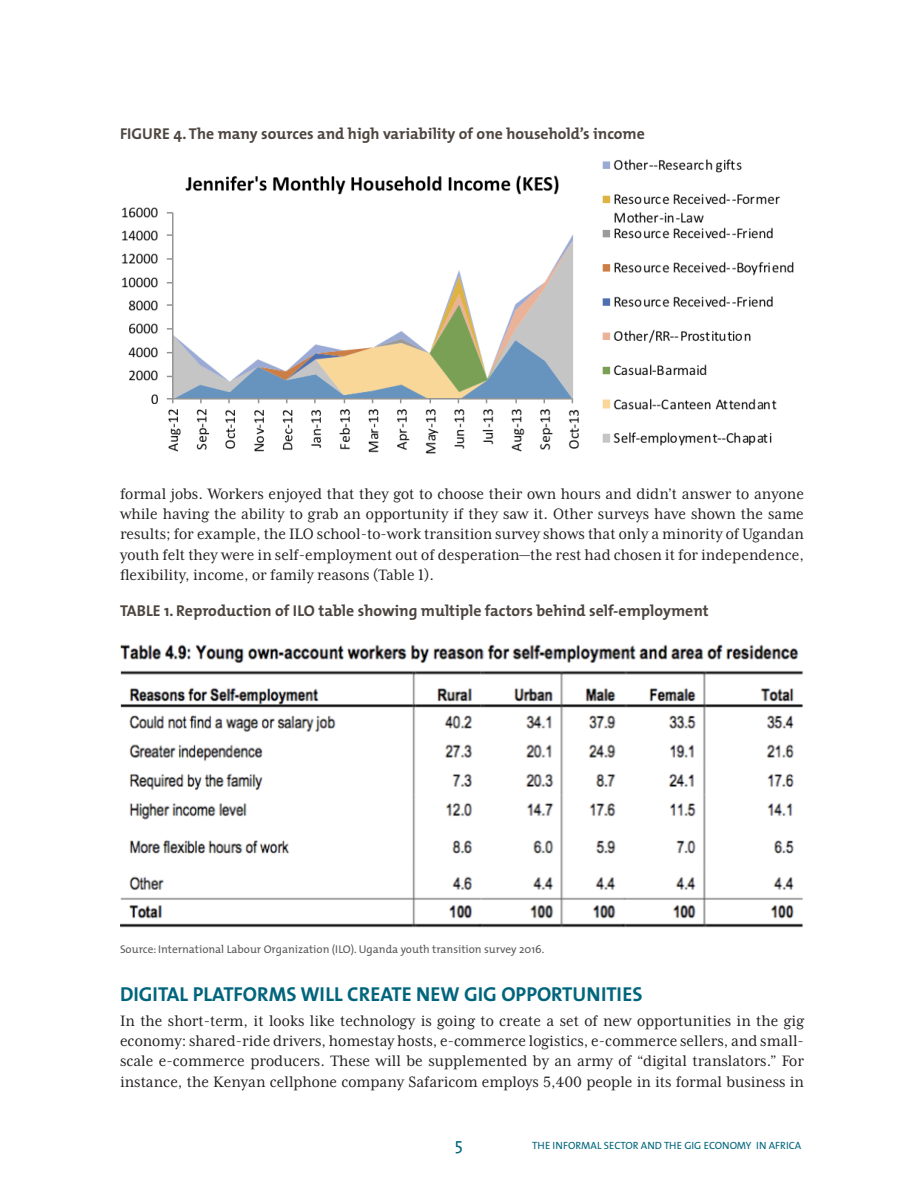
<style>
.page{position:relative;width:918px;height:1188px;background:#fff}
.page>*{position:absolute;margin:0;border:0;box-sizing:border-box;transform-origin:0 0}
.t1{font:700 20.25px "The Mix";color:#00657c}
.Body_text{font:17.25px/20.2px "Mrs Eaves XL Serif Nar OT";color:#231f20;text-align:justify}
.t2{font:17.25px "The Mix";color:#00657c}
.Figure_title{font:700 15.75px "The Mix";color:#4d453f}
.Source{font:11.25px "The Mix";color:#5a5a5d}
.t3{font:10.5px "The Mix";color:#00657c}
</style>
<div class="page">
<img style="left:121px;top:159px;width:673px;height:295px">
<img style="left:120px;top:644px;width:683px;height:284px">
<p class="Figure_title" style="left:120px;top:124px;width:526px">FIGURE 4. The many sources and high variability of one household’s income</p>
<p class="Body_text" style="left:120px;top:484px;width:686px">formal jobs. Workers enjoyed that they got to choose their own hours and didn’t answer to anyone while having the ability to grab an opportunity if they saw it. Other surveys have shown the same results; for example, the ILO school-to-work transition survey shows that only a minority of Ugandan youth felt they were in self-employment out of desperation—the rest had chosen it for independence, flexibility, income, or family reasons (Table 1).</p>
<p class="Figure_title" style="left:120px;top:600px;width:590px">TABLE 1. Reproduction of ILO table showing multiple factors behind self-employment</p>
<p class="Source" style="left:120px;top:942px;width:426px">Source: International Labour Organization (ILO). Uganda youth transition survey 2016.</p>
<h4 class="t1" style="left:120px;top:981px;width:524px">DIGITAL PLATFORMS WILL CREATE NEW GIG OPPORTUNITIES</h4>
<p class="Body_text" style="left:120px;top:1011px;width:686px">In the short-term, it looks like technology is going to create a set of new opportunities in the gig economy: shared-ride drivers, homestay hosts, e-commerce logistics, e-commerce sellers, and small&shy;scale e-commerce producers. These will be supplemented by an army of “digital translators.” For instance, the Kenyan cellphone company Safaricom employs 5,400 people in its formal business in</p>
<p class="t2" style="left:455px;top:1133px;width:10px">5</p>
<p class="t3" style="left:532px;top:1139px;width:271px">THE INFORMAL SECTOR AND THE GIG ECONOMY IN AFRICA</p>
</div>
